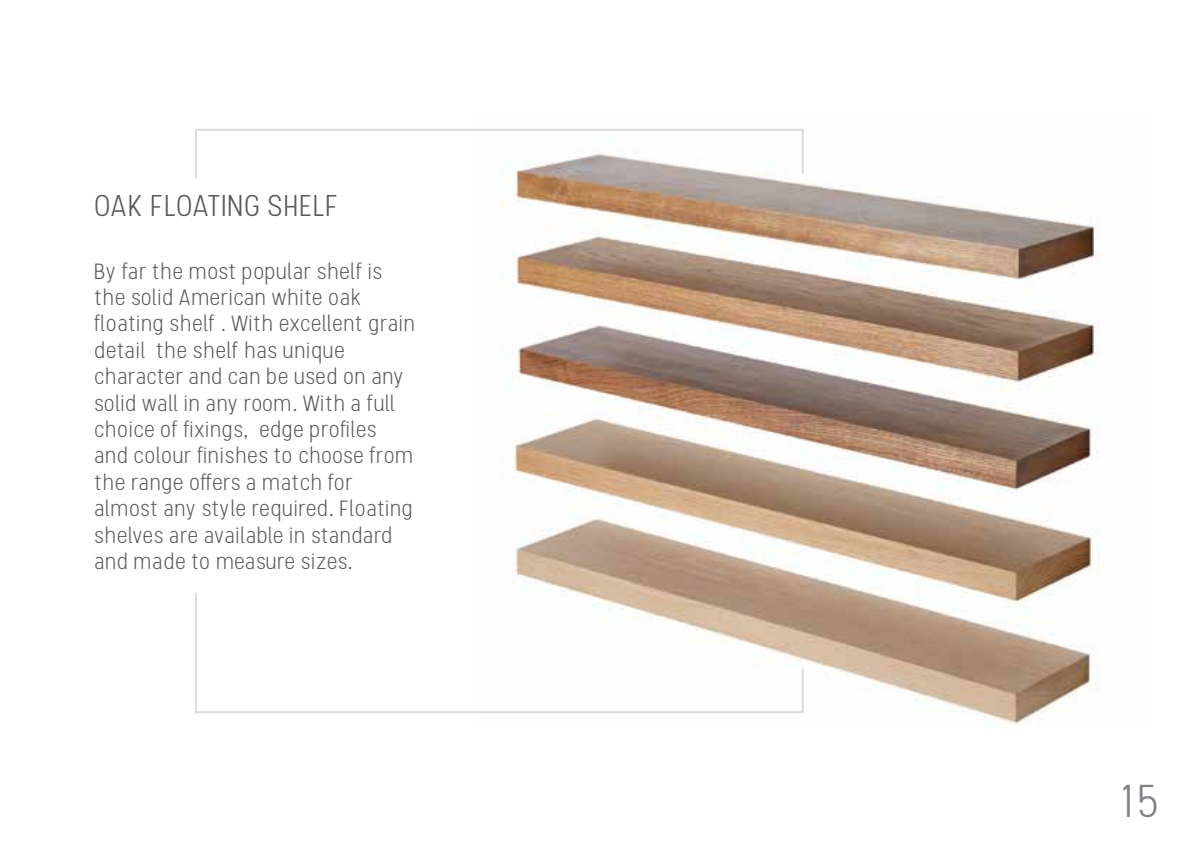
<style>
.page{position:relative;width:1191px;height:842px;background:#fff}
.page>*{position:absolute;margin:0;border:0;box-sizing:border-box;transform-origin:0 0}
.t1{font:300 46px "Stellar";color:#808285}
.t2{font:300 30px "Stellar";color:#58595b}
.t3{font:300 22px/26.4px "Stellar";letter-spacing:-.01em;color:#58595b}
</style>
<div class="page">
<img style="left:500px;top:129px;width:599px;height:596px">
<svg style="left:195px;top:593px;width:608px;height:120px"></svg>
<svg style="left:195px;top:129px;width:608px;height:49px"></svg>
<h2 class="t2" style="left:94px;top:188px;width:247px">OAK FLOATING SHELF</h2>
<p class="t3" style="left:94px;top:258px;width:323px">By far the most popular shelf is the solid American white oak floating shelf . With excellent grain detail the shelf has unique character and can be used on any solid wall in any room. With a full choice of fixings, edge profiles and colour finishes to choose from the range offers a match for almost any style required. Floating shelves are available in standard and made to measure sizes.</p>
<h1 class="t1" style="left:1121px;top:775px;width:41px">15</h1>
</div>
